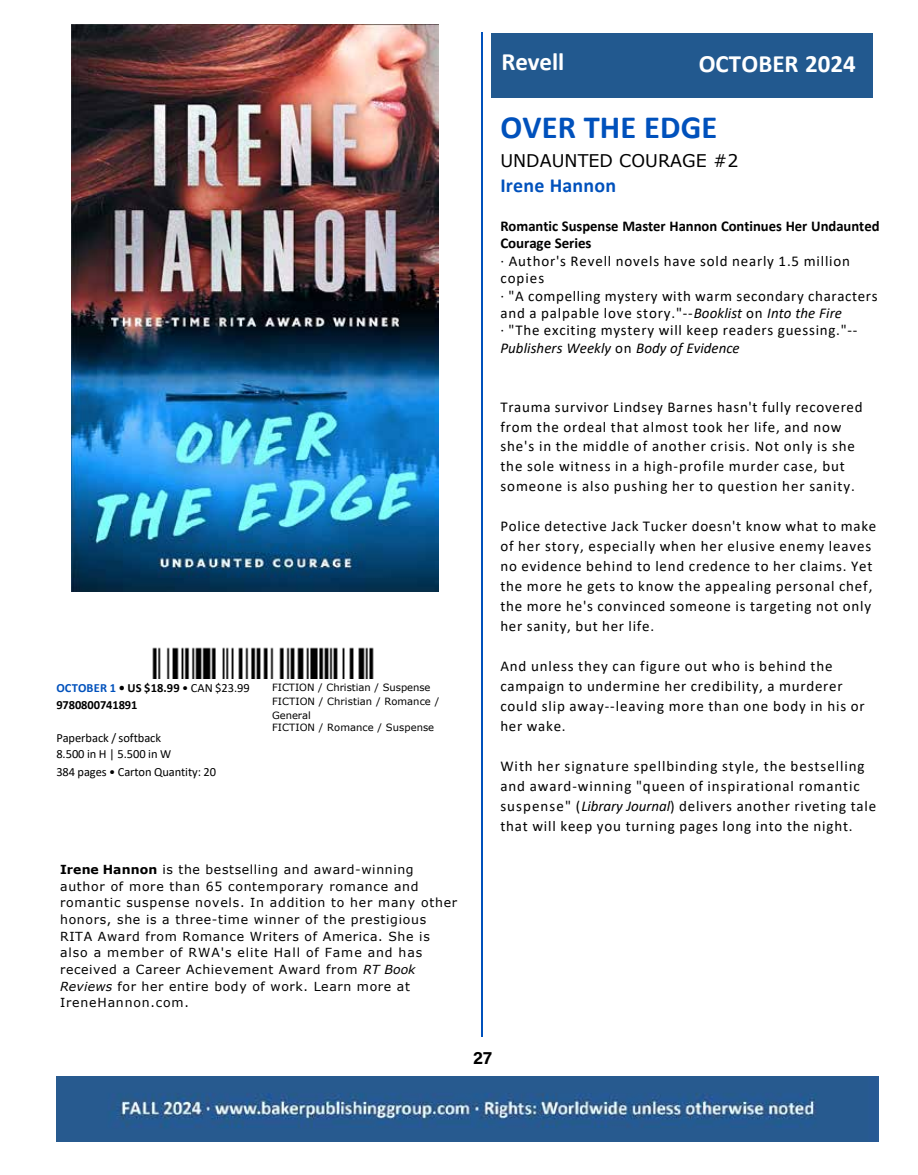
<style>
.page{position:relative;width:918px;height:1175px;background:#fff}
.page>*{position:absolute;margin:0;border:0;box-sizing:border-box;transform-origin:0 0}
.t1{font:700 32.4px "Calibri";letter-spacing:.005em;color:#0051bc}
.t2{font:700 24.9px "Calibri";letter-spacing:.005em;color:#fff}
.t3{font:700 19.95px "Calibri";letter-spacing:.01em;color:#0051bc}
.t4{font:18px "Acumin Variable Concept";color:#000}
.t5{font:17.4px "Verdana";color:#000}
.t6{font:15px/20px "Calibri";letter-spacing:.055em;color:#000}
.t7{font:700 15px/17.4px "Calibri";color:#000}
.t8{font:12.45px/16.2px "Verdana";letter-spacing:.055em;color:#000}
.t9{font:12.45px/16.2px "Calibri";letter-spacing:-.005em;color:#000}
.t10{font:700 12.45px/16.2px "Calibri";letter-spacing:-.005em;color:#000}
.t11{font:10.05px/13.6px "Verdana";letter-spacing:.005em;color:#000}
.s1{font-style:italic}
.s2{color:#0051bc}
.s3{font-weight:400}
.s4{font-weight:700}
</style>
<div class="page">
<img style="left:71px;top:25px;width:367px;height:566px">
<img style="left:152px;top:647px;width:222px;height:31px">
<hr style="left:482px;top:32px;width:1px;height:1004px;background:#0051bc">
<div style="left:492px;top:33px;width:380px;height:64px;background:#22598f"></div>
<img style="left:56px;top:1076px;width:822px;height:65px">
<h2 class="t2" style="left:502px;top:44px;width:64px">Revell</h2>
<h2 class="t2" style="left:699px;top:46px;width:159px">OCTOBER 2024</h2>
<h1 class="t1" style="left:500px;top:105px;width:218px">OVER THE EDGE</h1>
<p class="t5" style="left:500px;top:149px;width:240px">UNDAUNTED COURAGE #2</p>
<h3 class="t3" style="left:500px;top:171px;width:117px">Irene Hannon</h3>
<p class="t7" style="left:500px;top:217px;width:381px">Romantic Suspense Master Hannon Continues Her Undaunted<br>Courage Series</p>
<p class="t6" style="left:500px;top:251px;width:379px;line-height:17.4px">· Author's Revell novels have sold nearly 1.5 million copies<br>· "A compelling mystery with warm secondary characters and a palpable love story."--<span class="s1">Booklist</span> on <span class="s1">Into the Fire<br></span>· "The exciting mystery will keep readers guessing."-- <span class="s1">Publishers Weekly</span> on <span class="s1">Body of Evidence</span></p>
<p class="t10" style="left:56px;top:680px;width:195px"><span class="s2">OCTOBER 1</span> • US $18.99 <span class="s3">• CAN $23.99<br></span>9780800741891</p>
<p class="t9" style="left:56px;top:729px;width:116px">Paperback / softback<br>8.500 in H | 5.500 in W</p>
<p class="t9" style="left:56px;top:763px;width:161px">384 pages • Carton Quantity: 20</p>
<p class="t11" style="left:272px;top:680px;width:169px">FICTION / Christian / Suspense<br>FICTION / Christian / Romance /<br>General</p>
<p class="t11" style="left:272px;top:720px;width:164px">FICTION / Romance / Suspense</p>
<p class="t8" style="left:60px;top:861px;width:399px"><span class="s4">Irene Hannon</span> is the bestselling and award-winning author of more than 65 contemporary romance and romantic suspense novels. In addition to her many other</p>
<p class="t8" style="left:60px;top:911px;width:371px">honors, she is a three-time winner of the prestigious<br>RITA Award from Romance Writers of America. She is also a member of RWA's elite Hall of Fame and has</p>
<p class="t8" style="left:60px;top:961px;width:357px">received a Career Achievement Award from <span class="s1">RT Book<br>Reviews</span> for her entire body of work. Learn more at<br>IreneHannon.com.</p>
<p class="t6" style="left:500px;top:396px;width:364px">Trauma survivor Lindsey Barnes hasn't fully recovered from the ordeal that almost took her life, and now she's in the middle of another crisis. Not only is she the sole witness in a high-profile murder case, but someone is also pushing her to question her sanity.</p>
<p class="t6" style="left:500px;top:516px;width:377px">Police detective Jack Tucker doesn't know what to make of her story, especially when her elusive enemy leaves no evidence behind to lend credence to her claims. Yet the more he gets to know the appealing personal chef, the more he's convinced someone is targeting not only her sanity, but her life.</p>
<p class="t6" style="left:500px;top:655px;width:366px">And unless they can figure out who is behind the campaign to undermine her credibility, a murderer could slip away--leaving more than one body in his or her wake.</p>
<p class="t6" style="left:500px;top:755px;width:377px">With her signature spellbinding style, the bestselling and award-winning "queen of inspirational romantic suspense" (<span class="s1">Library Journal</span>) delivers another riveting tale that will keep you turning pages long into the night.</p>
<p class="t4" style="left:473px;top:1045px;width:21px">27</p>
</div>
